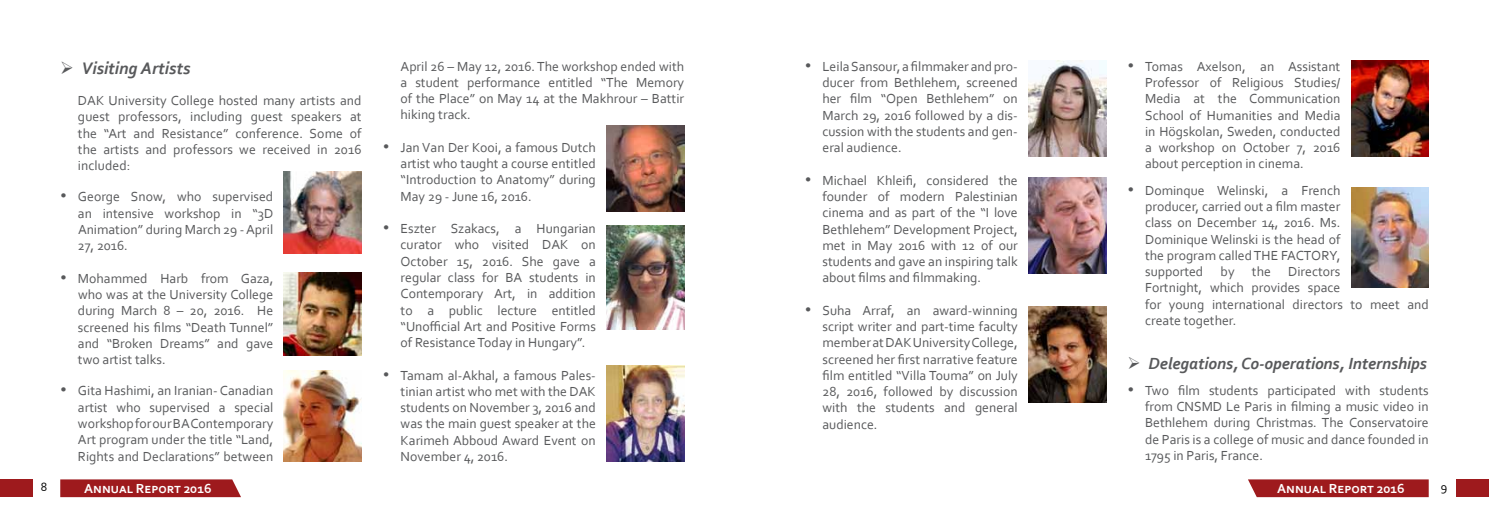
<style>
.page{position:relative;width:1489px;height:525px;background:#fff}
.page>*{position:absolute;margin:0;border:0;box-sizing:border-box;transform-origin:0 0}
.t1{font:italic 700 17.5px "Corbel";color:#58595b}
.t2{font:italic 700 16.88px "Corbel";letter-spacing:-.005em;color:#58595b}
.t3{font:13.75px/16.2px "Corbel";color:#58595b;text-align:justify}
.t4{font:700 13.75px "Corbel";color:#fff}
.t5{font:12.5px "Corbel";color:#000}
</style>
<div class="page">
<svg style="left:60px;top:479px;width:181px;height:18px;background:#a22427"></svg>
<div style="left:0;top:479px;width:32px;height:18px;background:#9e1a1d"></div>
<svg style="left:1248px;top:479px;width:180px;height:18px;background:#a22427"></svg>
<div style="left:1456px;top:479px;width:32px;height:18px;background:#9e1a1d"></div>
<img style="left:284px;top:272px;width:77px;height:83px">
<img style="left:284px;top:172px;width:77px;height:81px">
<img style="left:284px;top:370px;width:77px;height:91px">
<img style="left:606px;top:125px;width:78px;height:87px">
<img style="left:606px;top:225px;width:78px;height:104px">
<img style="left:606px;top:365px;width:78px;height:96px">
<img style="left:1028px;top:60px;width:78px;height:96px">
<img style="left:1351px;top:60px;width:77px;height:96px">
<img style="left:1028px;top:178px;width:78px;height:95px">
<img style="left:1351px;top:187px;width:77px;height:100px">
<img style="left:1028px;top:306px;width:78px;height:96px">
<p class="t1" style="left:60px;top:57px;width:132px">➢ Visiting Artists</p>
<p class="t3" style="left:78px;top:92px;width:285px">DAK University College hosted many artists and guest professors, including guest speakers at the “Art and Resistance” conference. Some of the artists and professors we received in 2016 included:</p>
<p class="t3" style="left:78px;top:188px;width:197px;text-indent:-18px">• George Snow, who supervised an intensive workshop in “3D Animation” during March 29 - April 27, 2016.</p>
<p class="t3" style="left:78px;top:269px;width:197px;text-indent:-18px">• Mohammed Harb from Gaza, who was at the University College during March 8 – 20, 2016. He screened his films “Death Tunnel” and “Broken Dreams” and gave two artist talks.</p>
<p class="t3" style="left:78px;top:382px;width:197px;text-indent:-18px">• Gita Hashimi, an Iranian- Canadian artist who supervised a special workshop for our BA Contemporary Art program under the title “Land, Rights and Declarations” between</p>
<p class="t3" style="left:400px;top:57px;width:285px">April 26 – May 12, 2016. The workshop ended with a student performance entitled “The Memory of the Place” on May 14 at the Makhrour – Battir hiking track.</p>
<p class="t3" style="left:400px;top:139px;width:197px;text-indent:-18px">• Jan Van Der Kooi, a famous Dutch artist who taught a course entitled “Introduction to Anatomy” during May 29 - June 16, 2016.</p>
<p class="t3" style="left:400px;top:220px;width:197px;text-indent:-18px">• Eszter Szakacs, a Hungarian curator who visited DAK on October 15, 2016. She gave a regular class for BA students in Contemporary Art, in addition to a public lecture entitled “Unofficial Art and Positive Forms of Resistance Today in Hungary”.</p>
<p class="t3" style="left:400px;top:366px;width:197px;text-indent:-18px">• Tamam al-Akhal, a famous Pales&shy;tinian artist who met with the DAK students on November 3, 2016 and was the main guest speaker at the Karimeh Abboud Award Event on November 4, 2016.</p>
<p class="t3" style="left:822px;top:58px;width:197px;text-indent:-18px">• Leila Sansour, a filmmaker and pro&shy;ducer from Bethlehem, screened her film “Open Bethlehem” on March 29, 2016 followed by a dis&shy;cussion with the students and gen&shy;eral audience.</p>
<p class="t3" style="left:822px;top:171px;width:197px;text-indent:-18px">• Michael Khleifi, considered the founder of modern Palestinian cinema and as part of the “I love Bethlehem” Development Project, met in May 2016 with 12 of our students and gave an inspiring talk about films and filmmaking.</p>
<p class="t3" style="left:822px;top:301px;width:197px;text-indent:-18px">• Suha Arraf, an award-winning script writer and part-time faculty member at DAK University College, screened her first narrative feature film entitled “Villa Touma” on July 28, 2016, followed by discussion with the students and general audience.</p>
<p class="t3" style="left:1144px;top:58px;width:197px;text-indent:-18px">• Tomas Axelson, an Assistant Professor of Religious Studies/ Media at the Communication School of Humanities and Media in Högskolan, Sweden, conducted a workshop on October 7, 2016 about perception in cinema.</p>
<p class="t3" style="left:1144px;top:181px;width:197px;text-indent:-18px">• Dominque Welinski, a French producer, carried out a film master class on December 14, 2016. Ms.<br>Dominique Welinski is the head of the program called THE FACTORY, supported</p>
<p class="t3" style="left:1220px;top:263px;width:15px">by</p>
<p class="t3" style="left:1251px;top:263px;width:20px">the</p>
<p class="t3" style="left:1144px;top:263px;width:285px;text-align:left;text-indent:143px">Directors<br>Fortnight, which provides space<br>for young international directors to meet and create together.</p>
<p class="t2" style="left:1127px;top:352px;width:301px">➢ Delegations, Co-operations, Internships</p>
<p class="t3" style="left:1144px;top:381px;width:285px;text-indent:-18px">• Two film students participated with students from CNSMD Le Paris in filming a music video in Bethlehem during Christmas. The Conservatoire de Paris is a college of music and dance founded in 1795 in Paris, France.</p>
<p class="t5" style="left:41px;top:479px;width:8px">8</p>
<p class="t4" style="left:84px;top:479px;width:129px">Annual Report 2016</p>
<p class="t4" style="left:1277px;top:479px;width:129px">Annual Report 2016</p>
<p class="t5" style="left:1440px;top:479px;width:8px">9</p>
</div>
